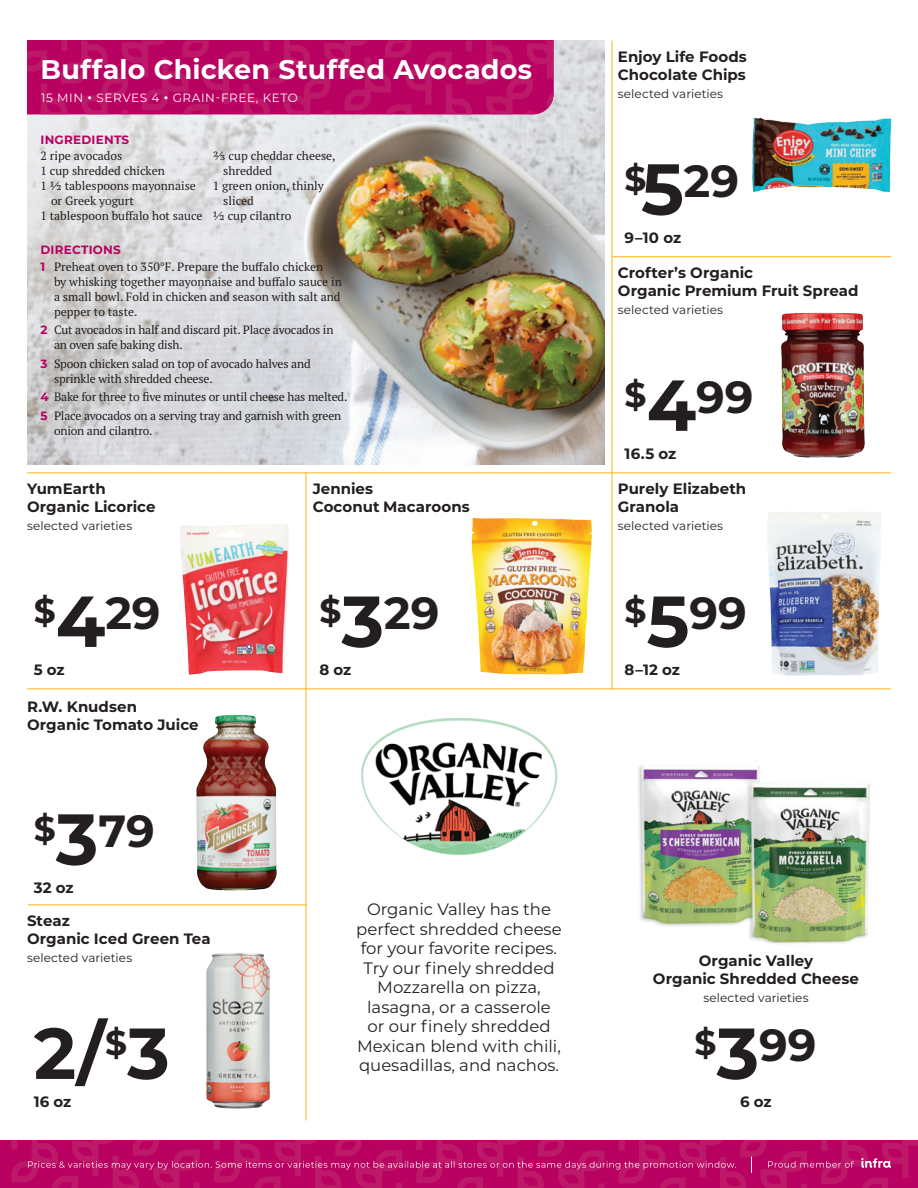
<style>
.page{position:relative;width:918px;height:1188px;background:#fff}
.page>*{position:absolute;margin:0;border:0;box-sizing:border-box;transform-origin:0 0}
.t1{font:700 72px "Montserrat";color:#231f20}
.t2{font:700 45px "Montserrat";color:#231f20}
.t3{font:700 27px "Montserrat";letter-spacing:.01em;color:#fff}
.t4{font:16.5px/19.5px "Montserrat";color:#231f20;text-align:center}
.t5{font:700 15px/18px "Montserrat";color:#231f20}
.t6{font:12px/15px "PT Serif Pro";color:#231f20}
.t7{font:12px "Montserrat";letter-spacing:.005em;color:#231f20}
.t8{font:12px "Montserrat";letter-spacing:.05em;color:#fff}
.t9{font:700 12px "Montserrat";letter-spacing:.02em;color:#b90162}
.s1{font-weight:700}
.s2{font-family:"Montserrat";font-weight:700;color:#b90162}
.s3{font-size:34.5px}
.s4{font-size:72px}
</style>
<div class="page">
<svg style="left:0;top:1141px;width:918px;height:47px;background:#bc0f68"></svg>
<img style="left:196px;top:715px;width:81px;height:176px">
<img style="left:752px;top:118px;width:139px;height:74px">
<img style="left:781px;top:313px;width:84px;height:145px">
<img style="left:767px;top:512px;width:114px;height:164px">
<img style="left:361px;top:718px;width:197px;height:138px">
<img style="left:638px;top:765px;width:122px;height:161px">
<img style="left:746px;top:782px;width:17px;height:144px">
<img style="left:869px;top:784px;width:1px;height:37px">
<img style="left:869px;top:821px;width:1px;height:15px">
<svg style="left:747px;top:781px;width:13px;height:1px"></svg>
<img style="left:763px;top:784px;width:106px;height:105px">
<img style="left:747px;top:889px;width:121px;height:54px">
<svg style="left:747px;top:926px;width:13px;height:1px"></svg>
<img style="left:27px;top:40px;width:578px;height:425px">
<svg style="left:27px;top:40px;width:527px;height:74px;background:#ba0864"></svg>
<img style="left:180px;top:524px;width:109px;height:151px">
<img style="left:472px;top:518px;width:120px;height:156px">
<img style="left:206px;top:953px;width:64px;height:156px">
<hr style="left:612px;top:40px;width:1px;height:649px;background:#fbb416">
<hr style="left:27px;top:472px;width:864px;height:1px;background:#fbb416">
<hr style="left:612px;top:256px;width:279px;height:1px;background:#fbb416">
<hr style="left:27px;top:688px;width:864px;height:1px;background:#fbb416">
<hr style="left:28px;top:904px;width:279px;height:1px;background:#fbb416">
<hr style="left:306px;top:472px;width:1px;height:648px;background:#fbb416">
<h3 class="t3" style="left:40px;top:50px;width:493px">Buffalo Chicken Stuffed Avocados</h3>
<p class="t8" style="left:41px;top:89px;width:258px">15 MIN <span class="s1">•</span> SERVES 4 <span class="s1">•</span> GRAIN-FREE, KETO</p>
<p class="t9" style="left:40px;top:131px;width:90px">INGREDIENTS</p>
<p class="t6" style="left:40px;top:148px;width:83px">2 ripe avocados</p>
<p class="t6" style="left:40px;top:163px;width:126px">1 cup shredded chicken</p>
<p class="t6" style="left:40px;top:178px;width:157px">1 ½ tablespoons mayonnaise</p>
<p class="t6" style="left:51px;top:193px;width:84px">or Greek yogurt</p>
<p class="t6" style="left:40px;top:208px;width:164px">1 tablespoon buffalo hot sauce</p>
<p class="t9" style="left:40px;top:241px;width:82px">DIRECTIONS</p>
<p class="t6" style="left:213px;top:148px;width:124px">2/3 cup cheddar cheese,</p>
<p class="t6" style="left:223px;top:163px;width:50px">shredded</p>
<p class="t6" style="left:213px;top:178px;width:113px">1 green onion, thinly</p>
<p class="t6" style="left:223px;top:193px;width:32px">sliced</p>
<p class="t6" style="left:213px;top:208px;width:80px">½ cup cilantro</p>
<p class="t6" style="left:54px;top:259px;width:289px;text-indent:-14px"><span class="s2">1</span> Preheat oven to 350°F. Prepare the buffalo chicken<br>by whisking together mayonnaise and buffalo sauce in a small bowl. Fold in chicken and season with salt and pepper to taste.</p>
<p class="t6" style="left:54px;top:322px;width:281px;text-indent:-14px"><span class="s2">2</span> Cut avocados in half and discard pit. Place avocados in an oven safe baking dish.</p>
<p class="t6" style="left:54px;top:356px;width:258px;text-indent:-14px"><span class="s2">3</span> Spoon chicken salad on top of avocado halves and sprinkle with shredded cheese.</p>
<p class="t6" style="left:40px;top:387px;width:308px;line-height:18.5px"><span class="s2">4</span> Bake for three to five minutes or until cheese has melted.<br><span class="s2">5</span> Place avocados on a serving tray and garnish with green</p>
<p class="t6" style="left:54px;top:423px;width:100px">onion and cilantro.</p>
<p class="t5" style="left:27px;top:479px;width:130px">YumEarth<br>Organic Licorice</p>
<p class="t7" style="left:27px;top:517px;width:107px">selected varieties</p>
<h2 class="t2" style="left:34px;top:581px;width:128px"><span class="s3">$</span><span class="s4">4</span>29</h2>
<p class="t5" style="left:34px;top:660px;width:32px">5 oz</p>
<p class="t5" style="left:27px;top:697px;width:173px">R.W. Knudsen<br>Organic Tomato Juice</p>
<h2 class="t2" style="left:34px;top:798px;width:123px"><span class="s3">$</span><span class="s4">3</span>79</h2>
<p class="t5" style="left:34px;top:878px;width:41px">32 oz</p>
<p class="t5" style="left:27px;top:911px;width:185px">Steaz<br>Organic Iced Green Tea</p>
<p class="t7" style="left:27px;top:949px;width:107px">selected varieties</p>
<h1 class="t1" style="left:34px;top:1001px;width:138px">2/<sup>$</sup>3</h1>
<p class="t5" style="left:34px;top:1092px;width:39px">16 oz</p>
<p class="t5" style="left:313px;top:479px;width:159px">Jennies<br>Coconut Macaroons</p>
<h2 class="t2" style="left:319px;top:581px;width:121px"><span class="s3">$</span><span class="s4">3</span>29</h2>
<p class="t5" style="left:319px;top:660px;width:33px">8 oz</p>
<h3 class="t4" style="left:356px;top:899px;width:207px">Organic Valley has the perfect shredded cheese for your favorite recipes.<br>Try our finely shredded<br>Mozzarella on pizza, lasagna, or a casserole<br>or our finely shredded<br>Mexican blend with chili, quesadillas, and nachos.</h3>
<p class="t5" style="left:618px;top:46px;width:130px">Enjoy Life Foods<br>Chocolate Chips</p>
<p class="t7" style="left:618px;top:85px;width:107px">selected varieties</p>
<h2 class="t2" style="left:625px;top:148px;width:116px"><span class="s3">$</span><span class="s4">5</span>29</h2>
<p class="t5" style="left:625px;top:227px;width:58px">9–10 oz</p>
<p class="t5" style="left:618px;top:263px;width:242px">Crofter’s Organic<br>Organic Premium Fruit Spread</p>
<p class="t7" style="left:618px;top:301px;width:107px">selected varieties</p>
<h2 class="t2" style="left:625px;top:364px;width:130px"><span class="s3">$</span><span class="s4">4</span>99</h2>
<p class="t5" style="left:625px;top:444px;width:53px">16.5 oz</p>
<p class="t5" style="left:618px;top:479px;width:130px">Purely Elizabeth<br>Granola</p>
<p class="t7" style="left:618px;top:517px;width:107px">selected varieties</p>
<h2 class="t2" style="left:625px;top:581px;width:124px"><span class="s3">$</span><span class="s4">5</span>99</h2>
<p class="t5" style="left:625px;top:660px;width:57px">8–12 oz</p>
<p class="t5" style="left:653px;top:951px;width:208px;text-align:center">Organic Valley<br>Organic Shredded Cheese</p>
<p class="t7" style="left:703px;top:990px;width:107px">selected varieties</p>
<h2 class="t2" style="left:695px;top:1013px;width:123px"><span class="s3">$</span><span class="s4">3</span>99</h2>
<p class="t5" style="left:740px;top:1092px;width:33px">6 oz</p>
</div>
